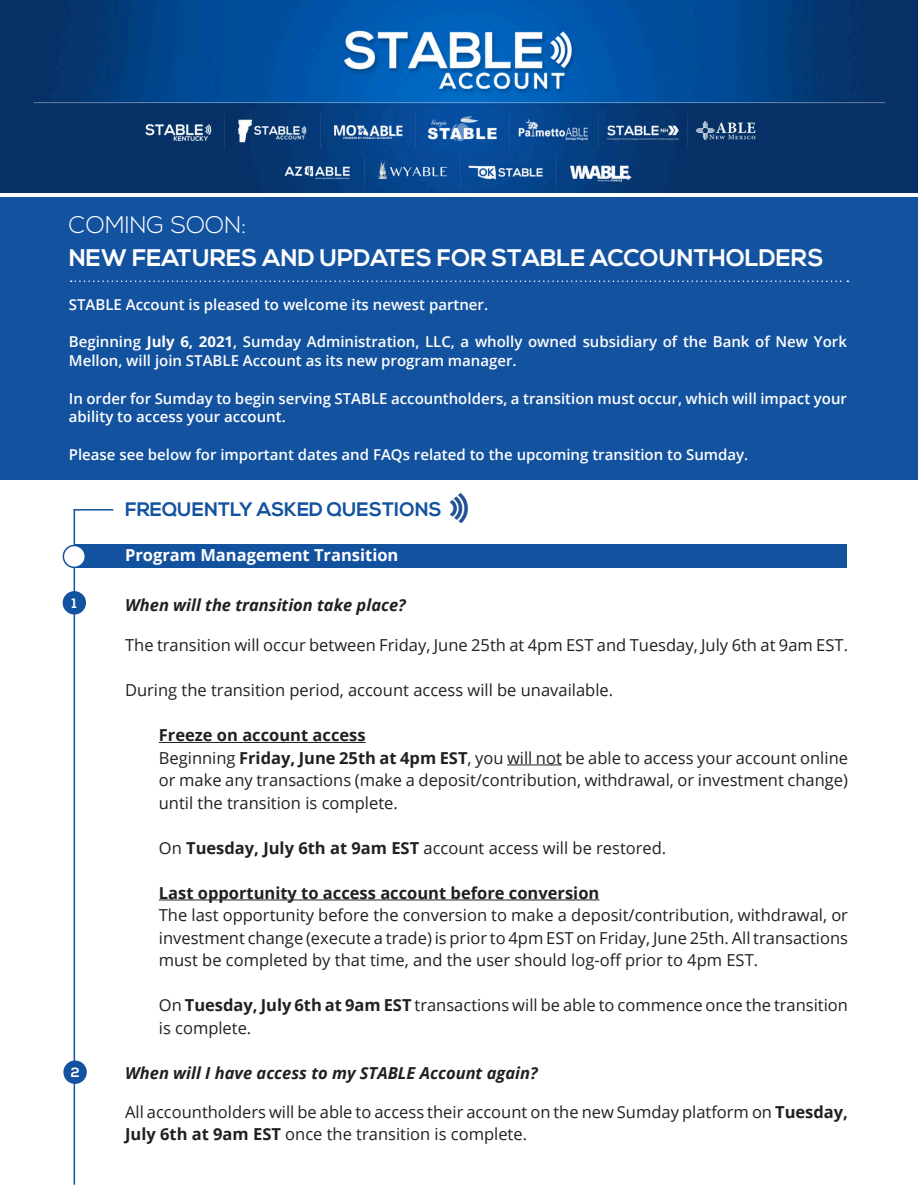
<style>
.page{position:relative;width:918px;height:1188px;background:#fff}
.page>*{position:absolute;margin:0;border:0;box-sizing:border-box;transform-origin:0 0}
.t1{font:700 24px "Nexa";color:#fff}
.t2{font:300 24px "Nexa";color:#fff}
.t3{font:700 19.5px "Nexa";color:#13529f}
.t4{font:16.5px/22.5px "Open Sans";color:#231f20;text-align:justify}
.t5{font:italic 700 16.5px "Open Sans";color:#231f20}
.t6{font:700 16.5px "Open Sans";color:#231f20}
.t7{font:700 16.5px "Open Sans";color:#fff}
.t8{font:600 15px/18.8px "Open Sans";color:#fff}
.t9{font:700 13.5px "Nexa";color:#fff}
.s1{font-weight:700}
</style>
<div class="page">
<div style="left:74px;top:545px;width:773px;height:23px;background:#13529f"></div>
<div style="left:0;top:188px;width:918px;height:292px;background:#13529f"></div>
<hr style="left:159px;top:742px;width:207px;height:1px;background:#231f20">
<hr style="left:507px;top:765px;width:55px;height:1px;background:#231f20">
<hr style="left:159px;top:900px;width:440px;height:1px;background:#231f20">
<svg style="left:71px;top:280px;width:777px;height:2px"></svg>
<hr style="left:74px;top:509px;width:1px;height:676px;background:#13529f">
<div style="left:63px;top:592px;width:22px;height:22px;background:#13529f;border-radius:50%"></div>
<div style="left:63px;top:591px;width:23px;height:24px;border:2px solid #13529f;border-radius:50%"></div>
<div style="left:64px;top:1061px;width:22px;height:22px;background:#13529f;border-radius:50%"></div>
<div style="left:63px;top:1060px;width:24px;height:24px;border:2px solid #13529f;border-radius:50%"></div>
<hr style="left:74px;top:509px;width:39px;height:2px;background:#13529f">
<img style="left:450px;top:493px;width:17px;height:31px">
<div style="left:63px;top:546px;width:22px;height:21px;background:#fff;border-radius:50%"></div>
<div style="left:63px;top:545px;width:23px;height:23px;border:2px solid #13529f;border-radius:50%"></div>
<img style="left:0;top:0;width:918px;height:194px">
<hr style="left:0;top:194px;width:918px;height:3px;background:#fff">
<p class="t2" style="left:69px;top:211px;width:179px">COMING SOON:</p>
<p class="t1" style="left:69px;top:244px;width:756px">NEW FEATURES AND UPDATES FOR STABLE ACCOUNTHOLDERS</p>
<p class="t8" style="left:69px;top:295px;width:421px">STABLE Account is pleased to welcome its newest partner.</p>
<p class="t8" style="left:69px;top:332px;width:780px">Beginning <span class="s1">July 6, 2021</span>, Sumday Administration, LLC, a wholly owned subsidiary of the Bank of New York<br>Mellon, will join STABLE Account as its new program manager.</p>
<p class="t8" style="left:69px;top:388px;width:780px">In order for Sumday to begin serving STABLE accountholders, a transition must occur, which will impact your ability to access your account.</p>
<p class="t8" style="left:69px;top:445px;width:681px">Please see below for important dates and FAQs related to the upcoming transition to Sumday.</p>
<p class="t9" style="left:72px;top:595px;width:6px">1</p>
<p class="t9" style="left:71px;top:1065px;width:10px">2</p>
<p class="t3" style="left:125px;top:498px;width:318px">FREQUENTLY ASKED QUESTIONS</p>
<p class="t7" style="left:125px;top:544px;width:275px">Program Management Transition</p>
<p class="t5" style="left:125px;top:593px;width:282px">When will the transition take place?</p>
<p class="t4" style="left:125px;top:634px;width:724px">The transition will occur between Friday, June 25th at 4pm EST and Tuesday, July 6th at 9am EST.</p>
<p class="t4" style="left:125px;top:679px;width:490px">During the transition period, account access will be unavailable.</p>
<p class="t6" style="left:159px;top:724px;width:208px">Freeze on account access</p>
<p class="t4" style="left:159px;top:746px;width:691px">Beginning <span class="s1">Friday, June 25th at 4pm EST</span>, you will not be able to access your account online or make any transactions (make a deposit/contribution, withdrawal, or investment change) until the transition is complete.</p>
<p class="t4" style="left:159px;top:836px;width:509px">On <span class="s1">Tuesday, July 6th at 9am EST</span> account access will be restored.</p>
<p class="t6" style="left:159px;top:881px;width:442px">Last opportunity to access account before conversion</p>
<p class="t4" style="left:159px;top:904px;width:691px">The last opportunity before the conversion to make a deposit/contribution, withdrawal, or investment change (execute a trade) is prior to 4pm EST on Friday, June 25th. All transactions must be completed by that time, and the user should log-off prior to 4pm EST.</p>
<p class="t4" style="left:159px;top:994px;width:691px">On <span class="s1">Tuesday, July 6th at 9am EST</span> transactions will be able to commence once the transition is complete.</p>
<p class="t5" style="left:125px;top:1061px;width:414px">When will I have access to my STABLE Account again?</p>
<p class="t4" style="left:125px;top:1100px;width:724px">All accountholders will be able to access their account on the new Sumday platform on <span class="s1">Tuesday,<br>July 6th at 9am EST</span> once the transition is complete.</p>
</div>
